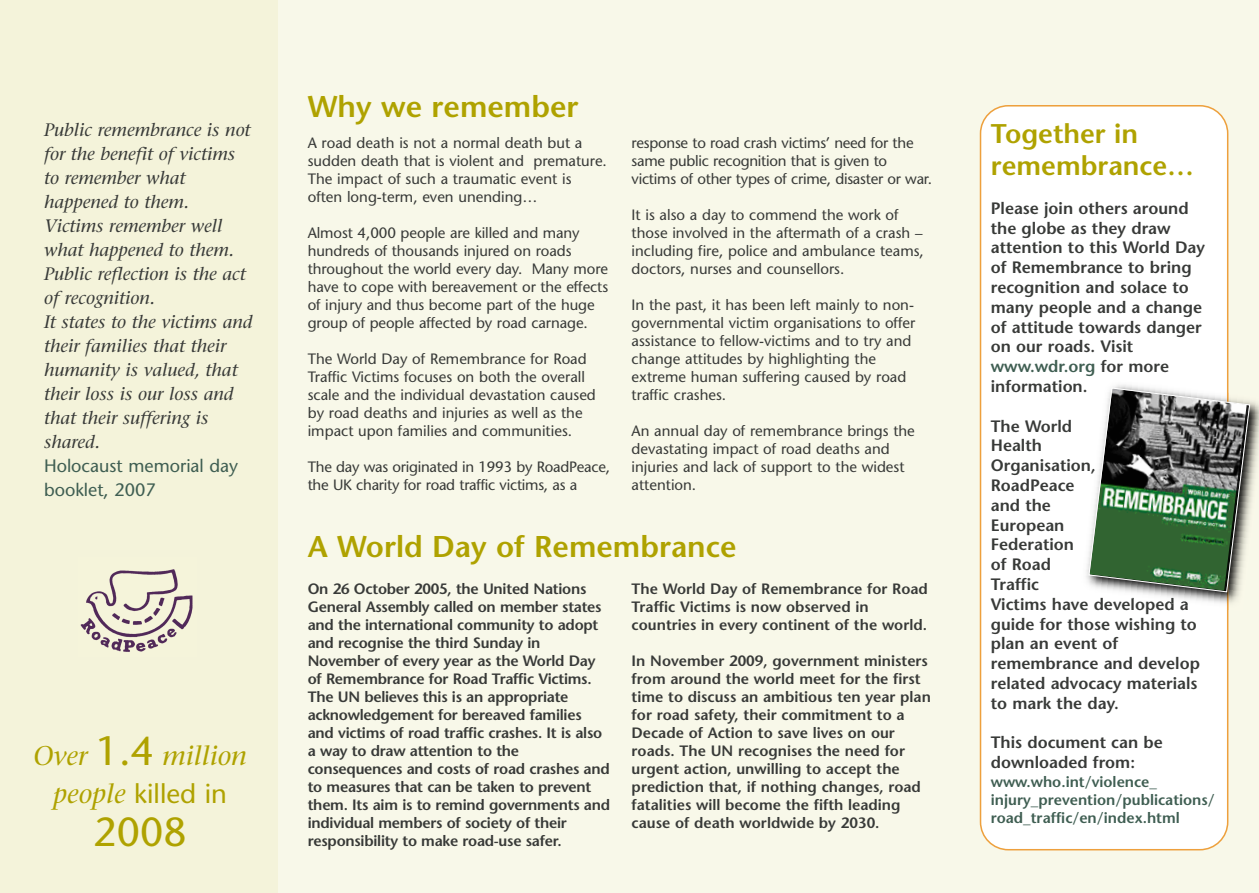
<style>
.page{position:relative;width:1259px;height:893px;background:#fff}
.page>*{position:absolute;margin:0;border:0;box-sizing:border-box;transform-origin:0 0}
.t1{font:40.5px "Stone Sans";color:#afa200}
.t2{font:600 30px "Stone Sans";color:#afa200}
.t3{font:600 27px/32.4px "Stone Sans";color:#afa200}
.t4{font:italic 27px "Stone Serif";color:#afa200}
.t5{font:27px "Stone Sans";color:#afa200}
.t6{font:italic 18px/24px "Stone Serif";color:#383a38}
.t7{font:18px/24px "Stone Sans";color:#3f5e52}
.t8{font:600 16.5px/19.8px "Stone Sans";color:#383a38}
.t9{font:15px/18px "Stone Sans";color:#383a38}
.t10{font:600 15px/18px "Stone Sans";letter-spacing:-.015em;color:#383a38}
.t11{font:600 15px/18px "Stone Sans";color:#3f5e52}
.s1{font-family:"Stone Sans";font-style:normal;font-size:40.5px}
.s2{font-family:"Stone Serif";font-style:italic}
.s3{color:#3f5e52}
</style>
<div class="page">
<div style="left:265px;top:0;width:994px;height:893px;background:#f8f8e9"></div>
<div style="left:0;top:0;width:278px;height:893px;background:#f4f3da"></div>
<div style="left:979px;top:105px;width:249px;height:745px;background:#fff"></div>
<img style="left:80px;top:569px;width:113px;height:83px">
<img style="left:1228px;top:401px;width:31px;height:211px">
<img style="left:1079px;top:378px;width:148px;height:232px">
<img style="left:1227px;top:593px;width:1px;height:17px">
<img style="left:1130px;top:598px;width:14px;height:7px">
<svg style="left:1088px;top:387px;width:162px;height:206px;background:#6c816d"></svg>
<p class="t6" style="left:44px;top:120px;width:210px">Public remembrance is not for the benefit of victims to remember what happened to them.<br>Victims remember well what happened to them.<br>Public reflection is the act of recognition.<br>It states to the victims and their families that their humanity is valued, that their loss is our loss and that their suffering is shared.</p>
<p class="t7" style="left:44px;top:456px;width:196px">Holocaust memorial day booklet, 2007</p>
<h3 class="t4" style="left:34px;top:745px;width:215px">Over <span class="s1">1.4</span> million</h3>
<h3 class="t5" style="left:53px;top:783px;width:175px"><span class="s2">people</span> killed in</h3>
<h1 class="t1" style="left:94px;top:816px;width:94px">2008</h1>
<h2 class="t2" style="left:308px;top:94px;width:272px">Why we remember</h2>
<p class="t9" style="left:308px;top:135px;width:301px">A road death is not a normal death but a sudden death that is violent and premature.<br>The impact of such a traumatic event is often long-term, even unending…</p>
<p class="t9" style="left:308px;top:225px;width:302px">Almost 4,000 people are killed and many hundreds of thousands injured on roads throughout the world every day. Many more have to cope with bereavement or the effects of injury and thus become part of the huge group of people affected by road carnage.</p>
<p class="t9" style="left:308px;top:351px;width:290px">The World Day of Remembrance for Road Traffic Victims focuses on both the overall scale and the individual devastation caused by road deaths and injuries as well as the impact upon families and communities.</p>
<p class="t9" style="left:308px;top:459px;width:304px">The day was originated in 1993 by RoadPeace, the UK charity for road traffic victims, as a</p>
<p class="t9" style="left:631px;top:135px;width:302px">response to road crash victims’ need for the same public recognition that is given to victims of other types of crime, disaster or war.</p>
<p class="t9" style="left:631px;top:207px;width:294px">It is also a day to commend the work of those involved in the aftermath of a crash – including fire, police and ambulance teams, doctors, nurses and counsellors.</p>
<p class="t9" style="left:631px;top:297px;width:285px">In the past, it has been left mainly to non&shy;governmental victim organisations to offer assistance to fellow-victims and to try and change attitudes by highlighting the extreme human suffering caused by road traffic crashes.</p>
<p class="t9" style="left:631px;top:423px;width:285px">An annual day of remembrance brings the devastating impact of road deaths and injuries and lack of support to the widest attention.</p>
<h2 class="t2" style="left:308px;top:535px;width:430px">A World Day of Remembrance</h2>
<p class="t10" style="left:308px;top:581px;width:304px">On 26 October 2005, the United Nations General Assembly called on member states and the international community to adopt and recognise the third Sunday in November of every year as the World Day of Remembrance for Road Traffic Victims.<br>The UN believes this is an appropriate acknowledgement for bereaved families and victims of road traffic crashes. It is also a way to draw attention to the consequences and costs of road crashes and to measures that can be taken to prevent them. Its aim is to remind governments and individual members of society of their responsibility to make road-use safer.</p>
<p class="t10" style="left:631px;top:581px;width:298px">The World Day of Remembrance for Road<br>Traffic Victims is now observed in countries in every continent of the world.</p>
<p class="t10" style="left:631px;top:653px;width:301px">In November 2009, government ministers from around the world meet for the first time to discuss an ambitious ten year plan for road safety, their commitment to a Decade of Action to save lives on our roads. The UN recognises the need for urgent action, unwilling to accept the prediction that, if nothing changes, road fatalities will become the fifth leading cause of death worldwide by 2030.</p>
<h3 class="t3" style="left:991px;top:120px;width:205px">Together in remembrance…</h3>
<p class="t8" style="left:990px;top:200px;width:216px">Please join others around the globe as they draw attention to this World Day of Remembrance to bring recognition and solace to many people and a change of attitude towards danger on our roads. Visit <span class="s3">www.wdr.org</span> for more information.</p>
<p class="t8" style="left:990px;top:418px;width:211px">The World<br>Health<br>Organisation,<br>RoadPeace<br>and the<br>European<br>Federation<br>of Road<br>Traffic<br>Victims have developed a guide for those wishing to plan an event of remembrance and develop related advocacy materials to mark the day.</p>
<p class="t8" style="left:990px;top:734px;width:173px">This document can be downloaded from:</p>
<p class="t11" style="left:990px;top:774px;width:226px">www.who.int/violence_ injury_prevention/publications/ road_traffic/en/index.html</p>
</div>
